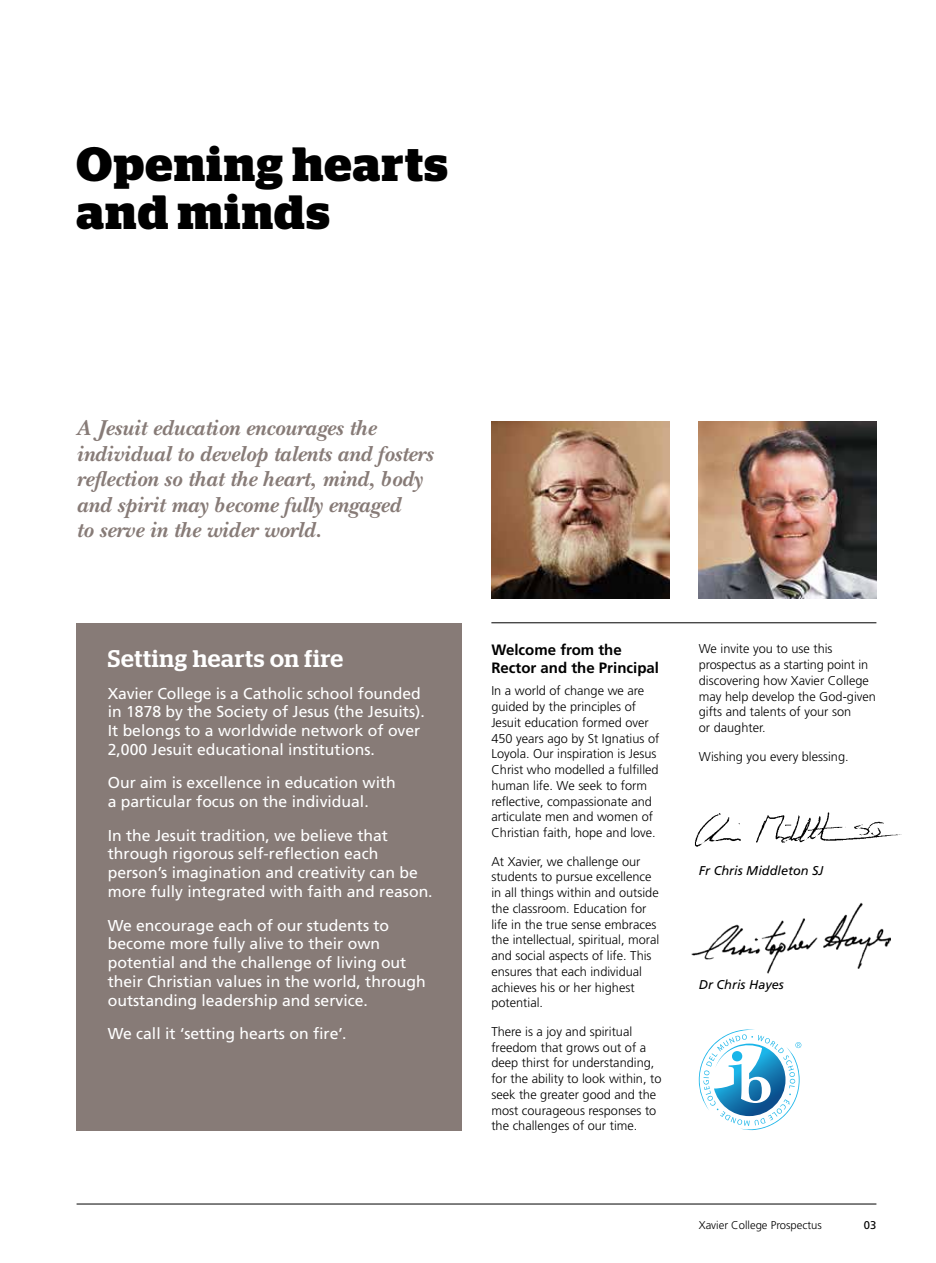
<style>
.page{position:relative;width:936px;height:1263px;background:#fff}
.page>*{position:absolute;margin:0;border:0;box-sizing:border-box;transform-origin:0 0}
.t1{font:700 48px/48px "Stag";letter-spacing:.03em;color:#000}
.t2{font:500 24px "Stag";letter-spacing:.03em;color:#fff}
.t3{font:italic 700 22.5px/25.5px "New Baskerville";color:#877b77}
.t4{font:15.75px/18.8px "Frutiger";color:#fff}
.t5{font:700 15px/18px "Frutiger";color:#000}
.t6{font:300 12.75px/15.8px "Frutiger";color:#000}
.t7{font:italic 12.75px "Frutiger";color:#000}
.t8{font:300 11.25px "Frutiger";color:#000}
.t9{font:11.25px "Frutiger";color:#000}
</style>
<div class="page">
<hr style="left:491px;top:622px;width:385px;height:1px;background:#000">
<div style="left:77px;top:624px;width:384px;height:507px;background:#877b77"></div>
<svg style="left:698px;top:1029px;width:103px;height:101px"></svg>
<img style="left:691px;top:902px;width:199px;height:71px">
<img style="left:698px;top:421px;width:178px;height:177px">
<img style="left:491px;top:421px;width:178px;height:177px">
<img style="left:694px;top:812px;width:208px;height:35px">
<hr style="left:77px;top:1203px;width:799px;height:1px;background:#000">
<h1 class="t1" style="left:77px;top:140px;width:373px">Opening hearts and minds</h1>
<h3 class="t3" style="left:77px;top:415px;width:358px">A Jesuit education encourages the individual to develop talents and fosters reflection so that the heart, mind, body and spirit may become fully engaged<br>to serve in the wider world.</h3>
<h2 class="t2" style="left:108px;top:644px;width:237px">Setting hearts on fire</h2>
<p class="t4" style="left:108px;top:683px;width:318px">Xavier College is a Catholic school founded in 1878 by the Society of Jesus (the Jesuits).<br>It belongs to a worldwide network of over 2,000 Jesuit educational institutions.</p>
<p class="t4" style="left:108px;top:773px;width:289px">Our aim is excellence in education with a particular focus on the individual.</p>
<p class="t4" style="left:108px;top:826px;width:326px">In the Jesuit tradition, we believe that through rigorous self-reflection each person’s imagination and creativity can be more fully integrated with faith and reason.</p>
<p class="t4" style="left:108px;top:916px;width:319px">We encourage each of our students to become more fully alive to their own potential and the challenge of living out their Christian values in the world, through outstanding leadership and service.</p>
<p class="t4" style="left:108px;top:1024px;width:240px">We call it ‘setting hearts on fire’.</p>
<p class="t5" style="left:491px;top:641px;width:169px">Welcome from the<br>Rector and the Principal</p>
<p class="t6" style="left:491px;top:683px;width:169px">In a world of change we are guided by the principles of<br>Jesuit education formed over<br>450 years ago by St Ignatius of<br>Loyola. Our inspiration is Jesus<br>Christ who modelled a fulfilled human life. We seek to form reflective, compassionate and articulate men and women of<br>Christian faith, hope and love.</p>
<p class="t6" style="left:491px;top:853px;width:169px">At Xavier, we challenge our students to pursue excellence in all things within and outside the classroom. Education for life in the true sense embraces the intellectual, spiritual, moral and social aspects of life. This ensures that each individual achieves his or her highest potential.</p>
<p class="t6" style="left:491px;top:1023px;width:172px">There is a joy and spiritual freedom that grows out of a deep thirst for understanding, for the ability to look within, to seek the greater good and the most courageous responses to the challenges of our time.</p>
<p class="t6" style="left:698px;top:641px;width:179px">We invite you to use this prospectus as a starting point in discovering how Xavier College may help develop the God-given gifts and talents of your son<br>or daughter.</p>
<p class="t6" style="left:698px;top:748px;width:151px">Wishing you every blessing.</p>
<p class="t7" style="left:698px;top:863px;width:126px">Fr Chris Middleton SJ</p>
<p class="t7" style="left:698px;top:977px;width:87px">Dr Chris Hayes</p>
<p class="t8" style="left:698px;top:1219px;width:124px">Xavier College Prospectus</p>
<p class="t9" style="left:863px;top:1219px;width:14px">03</p>
</div>
